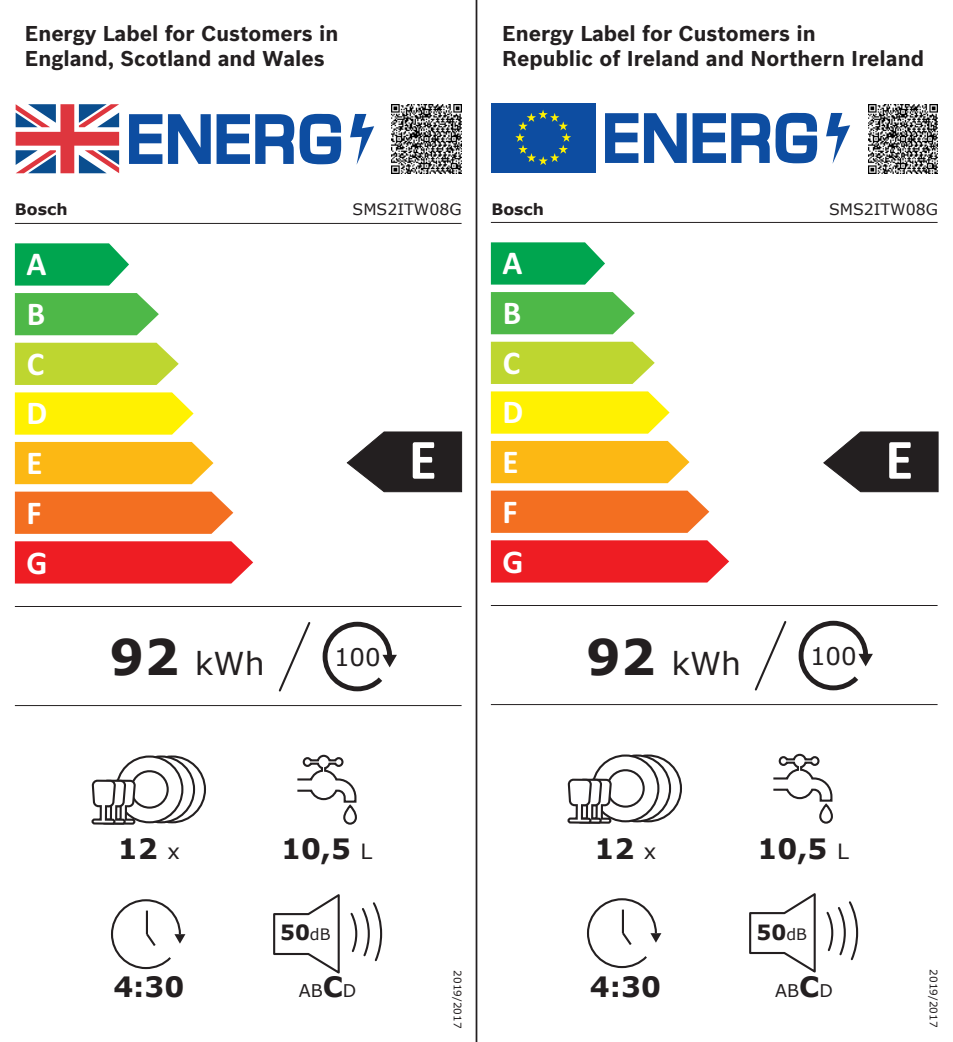
<style>
.page{position:relative;width:953px;height:1042px;background:#fff}
.page>*{position:absolute;margin:0;border:0;box-sizing:border-box;transform-origin:0 0}
.t1{font:700 57.75px "Calibri";color:#fff}
.t2{font:700 33.43px/49.9px "Calibri";color:#fff}
.t3{font:31.5px "Verdana";color:#231f20}
.t4{font:700 28px "Verdana";color:#231f20}
.t5{font:24.5px "Verdana";color:#231f20}
.t6{font:700 21px/25.2px "Bosch Sans";color:#231f20}
.t7{font:700 21px "Verdana";color:#231f20}
.t8{font:17.5px "Verdana";color:#231f20}
.t9{font:15.75px "Verdana";color:#231f20}
.t10{font:700 15.75px "Verdana";color:#231f20}
.t11{font:10.5px "Verdana";color:#231f20}
.s1{font-weight:700;font-size:49px}
.s2{font-weight:400;font-size:21px}
.s3{font-weight:400;font-size:15.75px}
.s4{font-weight:700;font-size:28px}
</style>
<div class="page">
<hr style="left:15px;top:223px;width:446px;height:1px;background:#231f20">
<div style="left:15px;top:541px;width:238px;height:42px;background:#ee1d23"></div>
<svg style="left:15px;top:492px;width:218px;height:42px;background:#f3762b"></svg>
<div style="left:15px;top:442px;width:198px;height:42px;background:#fcb814"></div>
<svg style="left:15px;top:392px;width:178px;height:43px;background:#fff113"></svg>
<svg style="left:15px;top:343px;width:164px;height:42px;background:#c2d83e"></svg>
<svg style="left:15px;top:293px;width:144px;height:42px;background:#5bbd56"></svg>
<svg style="left:15px;top:243px;width:114px;height:43px;background:#1aae61"></svg>
<svg style="left:129px;top:114px;width:33px;height:50px"></svg>
<svg style="left:168px;top:114px;width:173px;height:50px"></svg>
<svg style="left:350px;top:114px;width:24px;height:51px"></svg>
<hr style="left:15px;top:606px;width:446px;height:1px;background:#231f20">
<hr style="left:15px;top:705px;width:446px;height:1px;background:#231f20">
<svg style="left:111px;top:899px;width:74px;height:71px"></svg>
<svg style="left:297px;top:754px;width:60px;height:49px"></svg>
<div style="left:343px;top:805px;width:14px;height:19px;border:2px solid #231f20;border-radius:6px"></div>
<svg style="left:139px;top:756px;width:66px;height:66px"></svg>
<div style="left:138px;top:755px;width:68px;height:68px;border:2px solid #231f20;border-radius:50%"></div>
<svg style="left:128px;top:756px;width:66px;height:66px"></svg>
<div style="left:127px;top:755px;width:68px;height:68px;border:2px solid #231f20;border-radius:50%"></div>
<div style="left:117px;top:756px;width:65px;height:66px;background:#fff;border-radius:50%"></div>
<div style="left:116px;top:755px;width:67px;height:68px;border:2px solid #231f20;border-radius:50%"></div>
<div style="left:130px;top:770px;width:39px;height:38px;border:2px solid #231f20;border-radius:50%"></div>
<svg style="left:91px;top:779px;width:46px;height:46px"></svg>
<svg style="left:273px;top:894px;width:110px;height:80px"></svg>
<svg style="left:278px;top:622px;width:33px;height:70px"></svg>
<svg style="left:322px;top:622px;width:75px;height:69px"></svg>
<svg style="left:16px;top:104px;width:103px;height:69px"></svg>
<svg style="left:346px;top:431px;width:116px;height:61px"></svg>
<img style="left:392px;top:104px;width:69px;height:70px">
<hr style="left:475px;top:0;width:2px;height:1042px;background:#231f20">
<hr style="left:491px;top:222px;width:446px;height:1px;background:#231f20">
<div style="left:491px;top:540px;width:238px;height:42px;background:#ee1d23"></div>
<svg style="left:491px;top:491px;width:218px;height:42px;background:#f3762b"></svg>
<div style="left:491px;top:441px;width:198px;height:42px;background:#fcb814"></div>
<svg style="left:491px;top:391px;width:178px;height:43px;background:#fff113"></svg>
<div style="left:491px;top:342px;width:163px;height:42px;background:#bed630"></div>
<svg style="left:491px;top:292px;width:143px;height:42px;background:#5abd55"></svg>
<svg style="left:491px;top:242px;width:114px;height:43px;background:#1aae61"></svg>
<div style="left:491px;top:103px;width:104px;height:70px;background:#0d4da1"></div>
<svg style="left:515px;top:110px;width:56px;height:55px"></svg>
<svg style="left:605px;top:113px;width:33px;height:50px"></svg>
<svg style="left:644px;top:113px;width:42px;height:50px"></svg>
<svg style="left:692px;top:113px;width:125px;height:50px"></svg>
<svg style="left:826px;top:113px;width:24px;height:51px"></svg>
<hr style="left:491px;top:605px;width:446px;height:1px;background:#231f20">
<hr style="left:491px;top:704px;width:446px;height:1px;background:#231f20">
<svg style="left:587px;top:898px;width:74px;height:71px"></svg>
<svg style="left:773px;top:753px;width:60px;height:49px"></svg>
<div style="left:819px;top:804px;width:13px;height:19px;border:2px solid #231f20;border-radius:6px"></div>
<svg style="left:615px;top:755px;width:66px;height:66px"></svg>
<div style="left:614px;top:754px;width:68px;height:68px;border:2px solid #231f20;border-radius:50%"></div>
<svg style="left:604px;top:755px;width:66px;height:66px"></svg>
<div style="left:603px;top:754px;width:68px;height:68px;border:2px solid #231f20;border-radius:50%"></div>
<svg style="left:592px;top:755px;width:66px;height:66px"></svg>
<div style="left:591px;top:754px;width:68px;height:68px;border:2px solid #231f20;border-radius:50%"></div>
<div style="left:607px;top:770px;width:36px;height:36px;background:#fff;border-radius:50%"></div>
<div style="left:606px;top:769px;width:38px;height:38px;border:2px solid #231f20;border-radius:50%"></div>
<svg style="left:567px;top:778px;width:46px;height:46px"></svg>
<svg style="left:749px;top:893px;width:110px;height:80px"></svg>
<svg style="left:754px;top:621px;width:33px;height:70px"></svg>
<svg style="left:798px;top:621px;width:74px;height:69px"></svg>
<svg style="left:823px;top:431px;width:115px;height:61px"></svg>
<img style="left:868px;top:104px;width:69px;height:70px">
<p class="t6" style="left:25px;top:21px;width:315px">Energy Label for Customers in<br>England, Scotland and Wales</p>
<p class="t6" style="left:502px;top:21px;width:423px">Energy Label for Customers in<br>Republic of Ireland and Northern Ireland</p>
<p class="t10" style="left:15px;top:198px;width:54px">Bosch</p>
<p class="t9" style="left:352px;top:199px;width:111px">SMS2ITW08G</p>
<p class="t10" style="left:491px;top:198px;width:54px">Bosch</p>
<p class="t9" style="left:829px;top:199px;width:111px">SMS2ITW08G</p>
<h2 class="t2" style="left:27px;top:238px;width:22px">A<br>B<br>C<br>D<br>E<br>F<br>G</h2>
<h1 class="t1" style="left:409px;top:419px;width:30px">E</h1>
<h2 class="t2" style="left:502px;top:237px;width:22px">A<br>B<br>C<br>D<br>E<br>F<br>G</h2>
<h1 class="t1" style="left:885px;top:419px;width:30px">E</h1>
<h3 class="t3" style="left:110px;top:642px;width:156px"><span class="s1">92</span> kWh</h3>
<p class="t5" style="left:334px;top:647px;width:48px">100</p>
<h3 class="t3" style="left:586px;top:642px;width:156px"><span class="s1">92</span> kWh</h3>
<p class="t5" style="left:810px;top:646px;width:48px">100</p>
<h3 class="t4" style="left:118px;top:828px;width:63px">12 <span class="s2">x</span></h3>
<h3 class="t4" style="left:281px;top:828px;width:93px">10,5 <span class="s2">L</span></h3>
<h3 class="t4" style="left:594px;top:828px;width:63px">12 <span class="s2">x</span></h3>
<h3 class="t4" style="left:757px;top:828px;width:93px">10,5 <span class="s2">L</span></h3>
<p class="t7" style="left:280px;top:917px;width:52px">50<span class="s3">dB</span></p>
<p class="t7" style="left:756px;top:917px;width:52px">50<span class="s3">dB</span></p>
<h3 class="t4" style="left:113px;top:967px;width:73px">4:30</h3>
<p class="t8" style="left:299px;top:979px;width:59px">AB<span class="s4">C</span>D</p>
<p class="t11" style="left:461px;top:970px;width:60px;rotate:90deg">2019/2017</p>
<h3 class="t4" style="left:590px;top:967px;width:73px">4:30</h3>
<p class="t8" style="left:775px;top:979px;width:59px">AB<span class="s4">C</span>D</p>
<p class="t11" style="left:937px;top:969px;width:60px;rotate:90deg">2019/2017</p>
</div>
